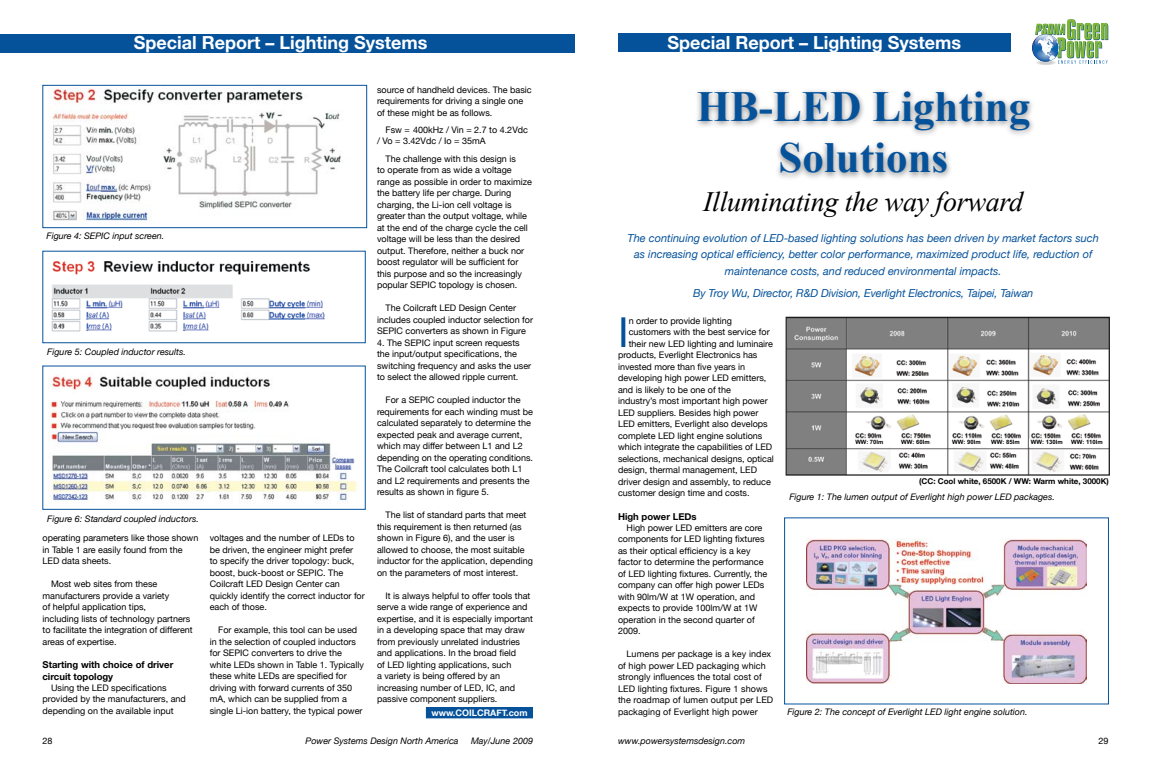
<style>
.page{position:relative;width:1151px;height:774px;background:#fff}
.page>*{position:absolute;margin:0;border:0;box-sizing:border-box;transform-origin:0 0}
.t1{font:700 43px/51px "Times New Roman";color:#05529b;text-align:center}
.t2{font:41.2px "Helvetica Neue";color:#05529b}
.t3{font:italic 28px "Times New Roman";letter-spacing:-.01em;color:#000}
.t4{font:700 18px "Helvetica Neue";color:#fff}
.t5{font:italic 11px/16.5px "Helvetica Neue";color:#05529b;text-align:center}
.t6{font:700 9.5px/11.5px "Helvetica Neue";color:#000}
.t7{font:9px/11.5px "Helvetica Neue";color:#000}
.t8{font:italic 9px "Helvetica Neue";color:#000}
.t9{font:700 9px "Helvetica Neue";color:#fff}
.t10{font:700 8px "Helvetica Neue";color:#000}
.t11{font:700 5.9px "Arial";color:#000}
</style>
<div class="page">
<div style="left:0;top:34px;width:575px;height:18px;background:#05529b"></div>
<img style="left:52px;top:88px;width:289px;height:137px">
<div style="left:43px;top:85px;width:324px;height:143px;border:1px solid #05529b"></div>
<img style="left:51px;top:261px;width:274px;height:71px">
<img style="left:49px;top:376px;width:308px;height:126px">
<div style="left:43px;top:366px;width:323px;height:144px;border:1px solid #05529b"></div>
<div style="left:426px;top:707px;width:106px;height:11px;background:#05529b"></div>
<svg style="left:1032px;top:19px;width:76px;height:45px"></svg>
<div style="left:618px;top:34px;width:393px;height:18px;background:#05529b"></div>
<div style="left:692px;top:87px;width:344px;height:96px;background:#000;opacity:.5"></div>
<img style="left:785px;top:317px;width:324px;height:159px">
<div style="left:854px;top:439px;width:76px;height:7px;background:#fff"></div>
<div style="left:950px;top:439px;width:76px;height:7px;background:#fff"></div>
<div style="left:1029px;top:439px;width:76px;height:7px;background:#fff"></div>
<img style="left:807px;top:538px;width:279px;height:146px">
<div style="left:784px;top:518px;width:325px;height:186px;border:1px solid #05529b"></div>
<p class="t4" style="left:134px;top:32px;width:295px">Special Report – Lighting Systems</p>
<p class="t8" style="left:47px;top:231px;width:119px">Figure 4: SEPIC input screen.</p>
<p class="t8" style="left:47px;top:346px;width:140px">Figure 5: Coupled inductor results.</p>
<p class="t8" style="left:47px;top:513px;width:153px">Figure 6: Standard coupled inductors.</p>
<p class="t7" style="left:43px;top:532px;width:157px">operating parameters like those shown in Table 1 are easily found from the<br>LED data sheets.</p>
<p class="t7" style="left:43px;top:578px;width:152px;text-indent:8px">Most web sites from these manufacturers provide a variety<br>of helpful application tips,<br>including lists of technology partners to facilitate the integration of different areas of expertise.</p>
<p class="t6" style="left:43px;top:659px;width:132px">Starting with choice of driver circuit topology</p>
<p class="t7" style="left:43px;top:682px;width:145px;text-indent:8px">Using the LED specifications provided by the manufacturers, and depending on the available input</p>
<p class="t7" style="left:210px;top:532px;width:157px">voltages and the number of LEDs to be driven, the engineer might prefer<br>to specify the driver topology: buck, boost, buck-boost or SEPIC. The<br>Coilcraft LED Design Center can quickly identify the correct inductor for each of those.</p>
<p class="t7" style="left:210px;top:624px;width:156px;text-indent:8px">For example, this tool can be used in the selection of coupled inductors for SEPIC converters to drive the white LEDs shown in Table 1. Typically these white LEDs are specified for driving with forward currents of 350 mA, which can be supplied from a single Li-ion battery, the typical power</p>
<p class="t7" style="left:377px;top:84px;width:156px">source of handheld devices. The basic requirements for driving a single one of these might be as follows.</p>
<p class="t7" style="left:377px;top:124px;width:152px;text-indent:8px">Fsw = 400kHz / Vin = 2.7 to 4.2Vdc / Vo = 3.42Vdc / Io = 35mA</p>
<p class="t7" style="left:377px;top:153px;width:157px;text-indent:8px">The challenge with this design is<br>to operate from as wide a voltage range as possible in order to maximize the battery life per charge. During charging, the Li-ion cell voltage is greater than the output voltage, while at the end of the charge cycle the cell voltage will be less than the desired output. Therefore, neither a buck nor boost regulator will be sufficient for this purpose and so the increasingly popular SEPIC topology is chosen.</p>
<p class="t7" style="left:377px;top:302px;width:158px;text-indent:8px">The Coilcraft LED Design Center includes coupled inductor selection for<br>SEPIC converters as shown in Figure</p>
<p class="t7" style="left:377px;top:337px;width:156px">4. The SEPIC input screen requests the input/output specifications, the switching frequency and asks the user to select the allowed ripple current.</p>
<p class="t7" style="left:377px;top:394px;width:157px;text-indent:8px">For a SEPIC coupled inductor the requirements for each winding must be calculated separately to determine the expected peak and average current, which may differ between L1 and L2 depending on the operating conditions.<br>The Coilcraft tool calculates both L1 and L2 requirements and presents the results as shown in figure 5.</p>
<p class="t7" style="left:377px;top:509px;width:157px;text-indent:8px">The list of standard parts that meet this requirement is then returned (as shown in Figure 6), and the user is allowed to choose, the most suitable inductor for the application, depending on the parameters of most interest.</p>
<p class="t7" style="left:377px;top:590px;width:157px;text-indent:8px">It is always helpful to offer tools that serve a wide range of experience and expertise, and it is especially important in a developing space that may draw from previously unrelated industries and applications. In the broad field<br>of LED lighting applications, such<br>a variety is being offered by an increasing number of LED, IC, and passive component suppliers.</p>
<p class="t9" style="left:431px;top:707px;width:98px">www.COILCRAFT.com</p>
<p class="t7" style="left:42px;top:735px;width:12px">28</p>
<p class="t8" style="left:306px;top:736px;width:154px">Power Systems Design North America</p>
<p class="t8" style="left:471px;top:736px;width:63px">May/June 2009</p>
<p class="t4" style="left:667px;top:32px;width:295px">Special Report – Lighting Systems</p>
<p class="t4" style="left:723px;top:32px;width:295px">Special Report – Lighting Systems</p>
<p class="t1" style="left:697px;top:80px;width:335px">HB-LED Lighting<br>Solutions</p>
<p class="t3" style="left:703px;top:183px;width:321px">Illuminating the way forward</p>
<p class="t5" style="left:627px;top:229px;width:473px">The continuing evolution of LED-based lighting solutions has been driven by market factors such as increasing optical efficiency, better color performance, maximized product life, reduction of maintenance costs, and reduced environmental impacts.</p>
<p class="t5" style="left:693px;top:285px;width:342px">By Troy Wu, Director, R&amp;D Division, Everlight Electronics, Taipei, Taiwan</p>
<p class="t2" style="left:618px;top:308px;width:12px">I</p>
<p class="t7" style="left:629px;top:315px;width:105px">n order to provide lighting</p>
<p class="t7" style="left:629px;top:326px;width:143px">customers with the best service for</p>
<p class="t7" style="left:629px;top:338px;width:146px">their new LED lighting and luminaire</p>
<p class="t7" style="left:618px;top:349px;width:141px">products, Everlight Electronics has</p>
<p class="t7" style="left:618px;top:361px;width:129px">invested more than five years in</p>
<p class="t7" style="left:618px;top:372px;width:150px">developing high power LED emitters,</p>
<p class="t7" style="left:618px;top:384px;width:114px">and is likely to be one of the</p>
<p class="t7" style="left:618px;top:395px;width:151px">industry’s most important high power</p>
<p class="t7" style="left:618px;top:407px;width:142px">LED suppliers. Besides high power</p>
<p class="t7" style="left:618px;top:418px;width:151px">LED emitters, Everlight also develops</p>
<p class="t7" style="left:618px;top:430px;width:146px">complete LED light engine solutions</p>
<p class="t7" style="left:618px;top:441px;width:156px">which integrate the capabilities of LED</p>
<p class="t7" style="left:618px;top:453px;width:157px">selections, mechanical designs, optical</p>
<p class="t7" style="left:618px;top:464px;width:141px">design, thermal management, LED</p>
<p class="t7" style="left:618px;top:476px;width:154px">driver design and assembly, to reduce</p>
<p class="t7" style="left:618px;top:487px;width:133px">customer design time and costs.</p>
<p class="t6" style="left:618px;top:510px;width:80px">High power LEDs</p>
<p class="t7" style="left:618px;top:522px;width:151px;text-indent:8px">High power LED emitters are core components for LED lighting fixtures as their optical efficiency is a key factor to determine the performance of LED lighting fixtures. Currently, the company can offer high power LEDs with 90lm/W at 1W operation, and expects to provide 100lm/W at 1W operation in the second quarter of<br>2009.</p>
<p class="t7" style="left:618px;top:648px;width:157px;text-indent:8px">Lumens per package is a key index of high power LED packaging which strongly influences the total cost of LED lighting fixtures. Figure 1 shows the roadmap of lumen output per LED packaging of Everlight high power</p>
<p class="t11" style="left:855px;top:438px;width:30px">WW: 70Im</p>
<p class="t11" style="left:901px;top:438px;width:30px">WW: 60Im</p>
<p class="t11" style="left:952px;top:438px;width:30px">WW: 90Im</p>
<p class="t11" style="left:991px;top:438px;width:30px">WW: 85Im</p>
<p class="t11" style="left:1031px;top:438px;width:33px">WW: 130Im</p>
<p class="t11" style="left:1071px;top:438px;width:33px">WW: 110Im</p>
<p class="t10" style="left:919px;top:476px;width:191px">(CC: Cool white, 6500K / WW: Warm white, 3000K)</p>
<p class="t8" style="left:789px;top:491px;width:267px">Figure 1: The lumen output of Everlight high power LED packages.</p>
<p class="t8" style="left:787px;top:706px;width:242px">Figure 2: The concept of Everlight LED light engine solution.</p>
<p class="t8" style="left:618px;top:735px;width:129px">www.powersystemsdesign.com</p>
<p class="t7" style="left:1098px;top:735px;width:12px">29</p>
</div>
